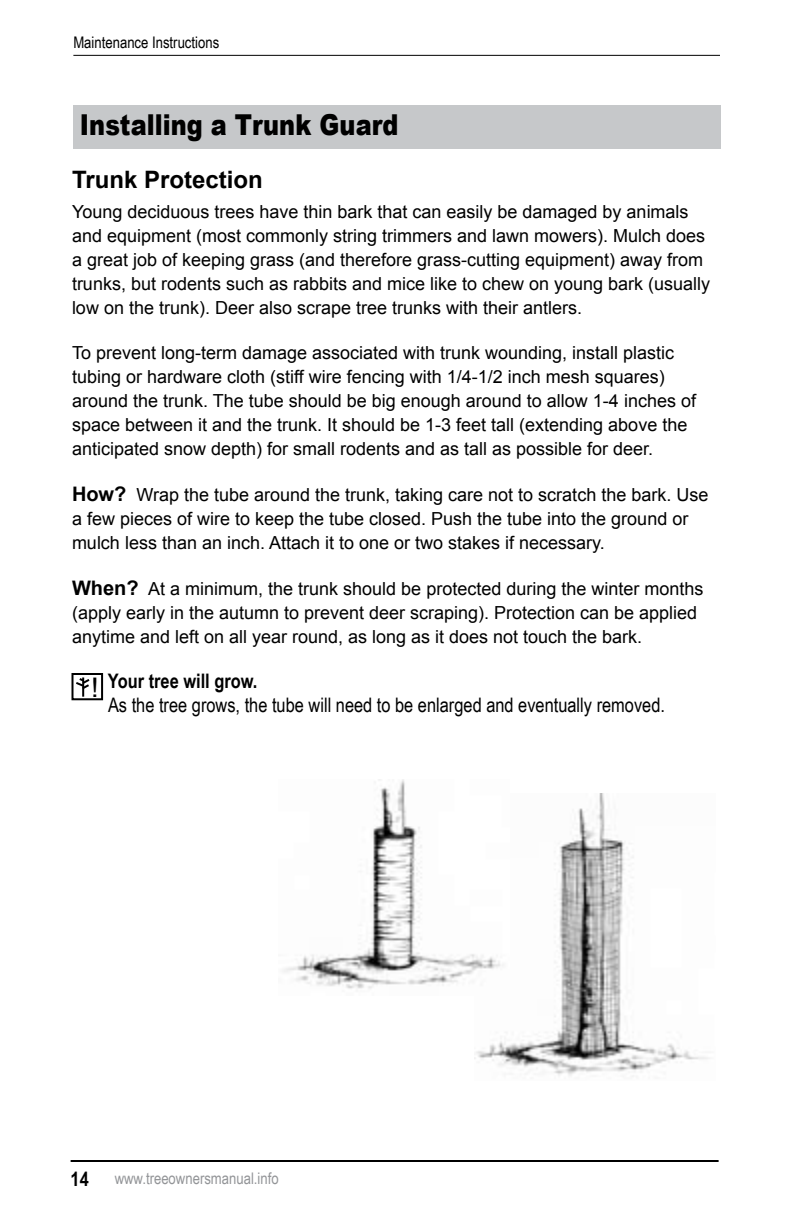
<style>
.page{position:relative;width:792px;height:1224px;background:#fff}
.page>*{position:absolute;margin:0;border:0;box-sizing:border-box;transform-origin:0 0}
.tom_heading2{font:900 28.8px "Arial";letter-spacing:.005em;color:#000;scale:.83 1}
.toc1{font:27px "Arial";color:#000}
._2_heading{font:700 24px "Arial";color:#000}
.text_body_TIP{font:20px/24px "Arial Narrow";color:#000}
.t1{font:700 20px "Arial Narrow";color:#000}
.text_body{font:18px/24px "Arial";color:#000}
.t2{font:16px "Arial Narrow";color:#939598}
.tom_heading1_more_he{font:16px "Arial Narrow";color:#000}
.s1{font-weight:700;font-size:20px}
.s2{font-weight:700}
</style>
<div class="page">
<hr style="left:71px;top:1160px;width:648px;height:2px;background:#000">
<div style="left:73px;top:105px;width:648px;height:43px;background:#c6c8ca"></div>
<hr style="left:73px;top:55px;width:647px;height:1px;background:#000">
<div style="left:72px;top:673px;width:31px;height:27px;border:2px solid #000"></div>
<svg style="left:74px;top:676px;width:16px;height:21px"></svg>
<img style="left:475px;top:793px;width:234px;height:284px">
<img style="left:283px;top:780px;width:227px;height:216px">
<p class="tom_heading1_more_he" style="left:73px;top:30px;width:147px">Maintenance Instructions</p>
<p class="tom_heading2" style="left:80px;top:104px;width:385px">Installing a Trunk Guard</p>
<p class="_2_heading" style="left:72px;top:164px;width:192px">Trunk Protection</p>
<p class="text_body" style="left:72px;top:200px;width:640px">Young deciduous trees have thin bark that can easily be damaged by animals and equipment (most commonly string trimmers and lawn mowers). Mulch does a great job of keeping grass (and therefore grass-cutting equipment) away from trunks, but rodents such as rabbits and mice like to chew on young bark (usually low on the trunk). Deer also scrape tree trunks with their antlers.</p>
<p class="text_body" style="left:72px;top:341px;width:626px">To prevent long-term damage associated with trunk wounding, install plastic tubing or hardware cloth (stiff wire fencing with 1/4-1/2 inch mesh squares) around the trunk. The tube should be big enough around to allow 1-4 inches of space between it and the trunk. It should be 1-3 feet tall (extending above the anticipated snow depth) for small rodents and as tall as possible for deer.</p>
<p class="text_body" style="left:72px;top:483px;width:638px"><span class="s1">How?</span> Wrap the tube around the trunk, taking care not to scratch the bark. Use a few pieces of wire to keep the tube closed. Push the tube into the ground or mulch less than an inch. Attach it to one or two stakes if necessary.</p>
<p class="text_body" style="left:72px;top:577px;width:633px"><span class="s1">When?</span> At a minimum, the trunk should be protected during the winter months (apply early in the autumn to prevent deer scraping). Protection can be applied anytime and left on all year round, as long as it does not touch the bark.</p>
<p class="text_body_TIP" style="left:108px;top:668px;width:559px"><span class="s2">Your tree will grow.<br></span>As the tree grows, the tube will need to be enlarged and eventually removed.</p>
<p class="toc1" style="left:91px;top:670px;width:9px">!</p>
<p class="t1" style="left:71px;top:1163px;width:20px">14</p>
<p class="t2" style="left:115px;top:1166px;width:166px">www.treeownersmanual.info</p>
</div>
